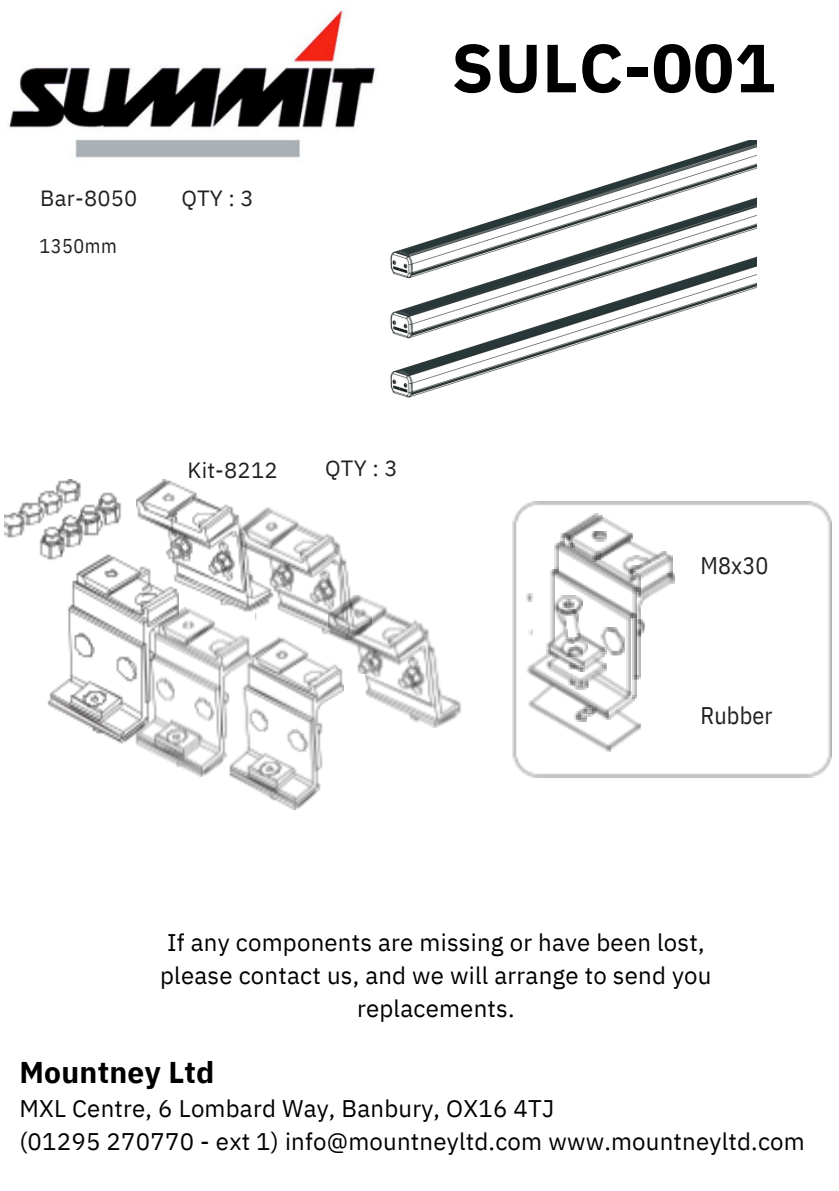
<style>
.page{position:relative;width:839px;height:1191px;background:#fff}
.page>*{position:absolute;margin:0;border:0;box-sizing:border-box;transform-origin:0 0}
.t1{font:700 68px "IBM Plex Sans";letter-spacing:.01em;color:#000}
.t2{font:700 30px "IBM Plex Sans";letter-spacing:.01em;color:#000}
.t3{font:24px/33px "IBM Plex Sans";letter-spacing:.01em;color:#000}
.t4{font:24px "IBM Plex Sans Cond";letter-spacing:.01em;color:#231f20}
.t5{font:22px "IBM Plex Sans";letter-spacing:.01em;color:#231f20}
.t6{font:20px "IBM Plex Sans Cond";letter-spacing:.025em;color:#231f20}
</style>
<div class="page">
<img style="left:9px;top:10px;width:367px;height:148px">
<img style="left:255px;top:510px;width:96px;height:125px">
<img style="left:512px;top:501px;width:319px;height:276px">
<img style="left:609px;top:671px;width:17px;height:24px">
<img style="left:633px;top:539px;width:25px;height:12px">
<svg style="left:666px;top:551px;width:6px;height:6px"></svg>
<img style="left:666px;top:557px;width:6px;height:14px">
<svg style="left:526px;top:593px;width:6px;height:9px"></svg>
<img style="left:526px;top:667px;width:83px;height:50px">
<img style="left:528px;top:651px;width:18px;height:14px">
<img style="left:528px;top:665px;width:80px;height:4px">
<img style="left:550px;top:621px;width:5px;height:8px">
<svg style="left:550px;top:567px;width:4px;height:4px"></svg>
<img style="left:550px;top:571px;width:76px;height:50px">
<img style="left:552px;top:569px;width:2px;height:48px">
<img style="left:608px;top:695px;width:16px;height:2px">
<img style="left:608px;top:697px;width:26px;height:23px">
<svg style="left:624px;top:691px;width:12px;height:10px"></svg>
<img style="left:632px;top:680px;width:4px;height:17px">
<img style="left:626px;top:617px;width:4px;height:78px">
<img style="left:603px;top:517px;width:29px;height:16px">
<img style="left:602px;top:517px;width:1px;height:14px">
<img style="left:604px;top:533px;width:28px;height:2px">
<img style="left:574px;top:539px;width:18px;height:2px">
<img style="left:636px;top:611px;width:4px;height:60px">
<img style="left:636px;top:598px;width:12px;height:13px">
<img style="left:636px;top:595px;width:36px;height:3px">
<img style="left:632px;top:638px;width:4px;height:33px">
<svg style="left:554px;top:533px;width:20px;height:12px"></svg>
<img style="left:616px;top:627px;width:8px;height:2px">
<img style="left:614px;top:629px;width:10px;height:26px">
<img style="left:604px;top:657px;width:2px;height:6px">
<img style="left:548px;top:629px;width:12px;height:4px">
<img style="left:588px;top:665px;width:16px;height:4px">
<img style="left:588px;top:651px;width:16px;height:14px">
<img style="left:614px;top:709px;width:25px;height:14px">
<img style="left:528px;top:749px;width:78px;height:2px">
<img style="left:528px;top:701px;width:82px;height:48px">
<svg style="left:528px;top:629px;width:4px;height:6px"></svg>
<img style="left:610px;top:749px;width:30px;height:2px">
<img style="left:606px;top:723px;width:34px;height:26px">
<svg style="left:606px;top:745px;width:4px;height:6px"></svg>
<img style="left:560px;top:513px;width:37px;height:24px">
<img style="left:636px;top:574px;width:36px;height:21px">
<img style="left:640px;top:551px;width:26px;height:23px">
<img style="left:528px;top:669px;width:80px;height:50px">
<img style="left:554px;top:569px;width:82px;height:48px">
<img style="left:566px;top:515px;width:36px;height:24px">
<img style="left:596px;top:535px;width:36px;height:6px">
<svg style="left:632px;top:671px;width:8px;height:9px"></svg>
<svg style="left:666px;top:571px;width:9px;height:12px"></svg>
<img style="left:558px;top:541px;width:82px;height:50px">
<svg style="left:628px;top:613px;width:17px;height:25px"></svg>
<svg style="left:600px;top:647px;width:22px;height:10px"></svg>
<img style="left:600px;top:639px;width:14px;height:16px">
<svg style="left:600px;top:627px;width:16px;height:12px"></svg>
<img style="left:554px;top:615px;width:6px;height:12px">
<img style="left:588px;top:633px;width:16px;height:18px">
<svg style="left:546px;top:633px;width:42px;height:56px"></svg>
<img style="left:572px;top:615px;width:7px;height:23px">
<img style="left:560px;top:615px;width:7px;height:24px">
<svg style="left:554px;top:599px;width:28px;height:16px"></svg>
<img style="left:328px;top:595px;width:134px;height:132px">
<div style="left:309px;top:674px;width:55px;height:56px;background:#fff"></div>
<img style="left:231px;top:635px;width:113px;height:174px">
<div style="left:200px;top:598px;width:55px;height:55px;background:#fff"></div>
<img style="left:4px;top:479px;width:132px;height:265px">
<img style="left:128px;top:607px;width:124px;height:170px">
<img style="left:136px;top:479px;width:138px;height:134px">
<div style="left:0;top:649px;width:37px;height:82px;background:#fff"></div>
<img style="left:390px;top:140px;width:367px;height:258px">
<p class="t5" style="left:40px;top:183px;width:99px">Bar-8050</p>
<p class="t6" style="left:39px;top:233px;width:79px">1350mm</p>
<p class="t5" style="left:181px;top:183px;width:74px">QTY : 3</p>
<p class="t1" style="left:451px;top:23px;width:325px">SULC-001</p>
<p class="t5" style="left:187px;top:455px;width:92px">Kit-8212</p>
<p class="t5" style="left:325px;top:454px;width:74px">QTY : 3</p>
<p class="t4" style="left:700px;top:549px;width:70px">M8x30</p>
<p class="t4" style="left:700px;top:699px;width:74px">Rubber</p>
<p class="t3" style="left:160px;top:925px;width:553px;text-align:center">If any components are missing or have been lost, please contact us, and we will arrange to send you replacements.</p>
<p class="t2" style="left:19px;top:1052px;width:197px">Mountney Ltd</p>
<p class="t3" style="left:19px;top:1092px;width:787px">MXL Centre, 6 Lombard Way, Banbury, OX16 4TJ<br>(01295 270770 - ext 1) info@mountneyltd.com www.mountneyltd.com</p>
</div>
